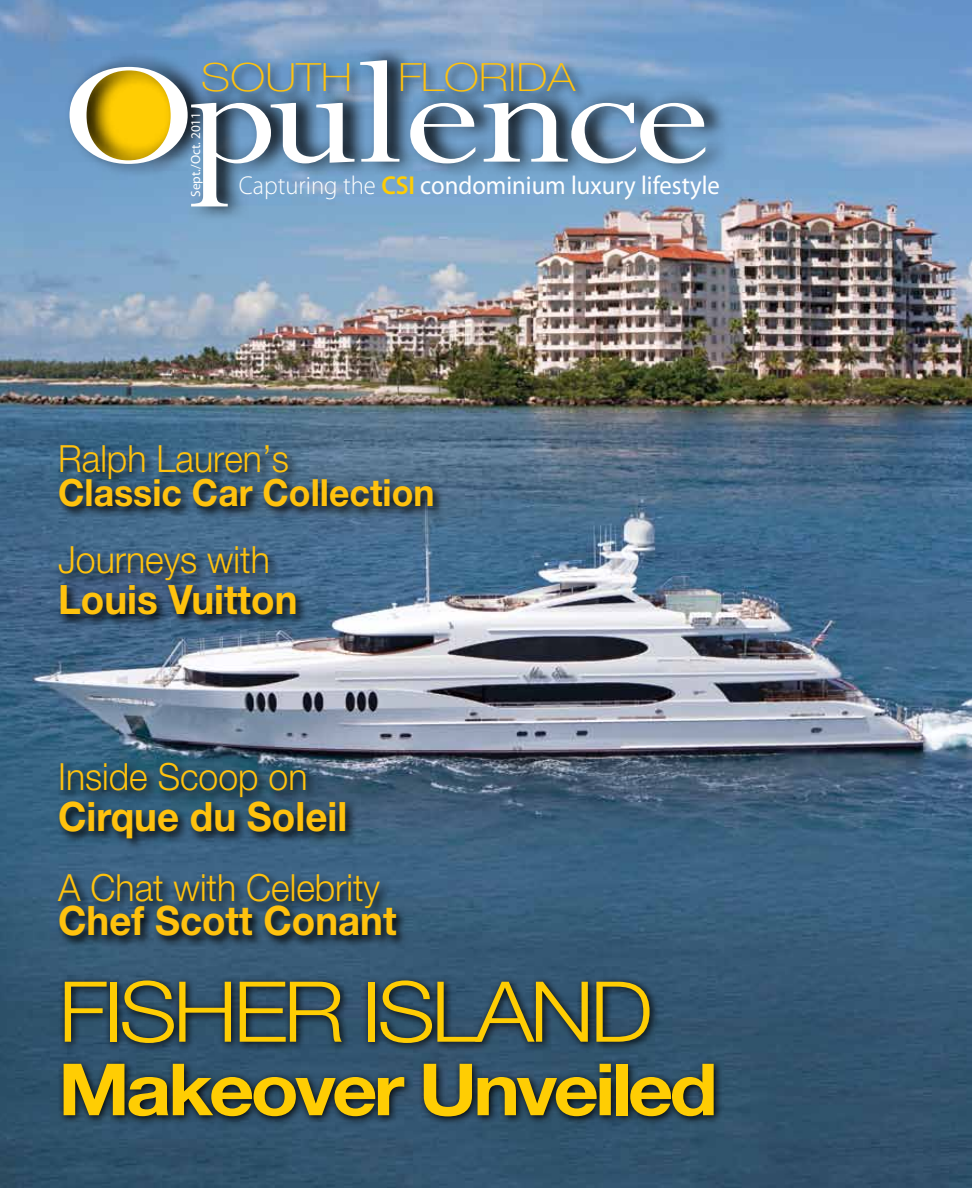
<style>
.page{position:relative;width:972px;height:1188px;background:#fff}
.page>*{position:absolute;margin:0;border:0;box-sizing:border-box;transform-origin:0 0}
.t1{font:161.4px "Perpetua";letter-spacing:-.03em;color:#fff;scale:1.2 1}
.t2{font:300 84px "Helvetica Neue";letter-spacing:-.05em;color:#ffcd03;scale:1.1 1}
.t3{font:700 72px "Helvetica Neue";letter-spacing:-.05em;color:#ffcd03;scale:1.1 1}
.t4{font:700 40.5px "Helvetica Neue";color:#ffc20e;scale:.95 1}
.t5{font:100 39px "Helvetica Neue";color:#ffc20e;scale:1.2 1}
.t6{font:300 37.5px "Helvetica Neue";color:#ffc20e;scale:.95 1}
.t7{font:700 37.5px "Helvetica Neue";color:#ffc20e;scale:.95 1}
.t8{font:25.95px "Myriad Pro";color:#fff;scale:.95 1}
.t9{font:13.35px "Myriad Pro";color:#fff}
.s1{font-weight:300}
.s2{font-weight:600;color:#ffcd03}
</style>
<div class="page">
<img style="left:0;top:0;width:972px;height:1188px">
<div style="left:58px;top:975px;width:666px;height:152px;background:#000;opacity:.98"></div>
<svg style="left:65px;top:45px;width:665px;height:176px;background:#6e8ea3"></svg>
<div style="left:200px;top:59px;width:388px;height:45px;background:#000;opacity:.75"></div>
<svg style="left:55px;top:441px;width:390px;height:507px;background:#4d6880"></svg>
<h1 class="t1" style="left:58px;top:14px;width:546px">Opulence</h1>
<p class="t5" style="left:201px;top:55px;width:314px">SOUTH FLORIDA</p>
<p class="t9" style="left:187px;top:197px;width:87px;rotate:-90deg">Sept./Oct. 2011</p>
<p class="t8" style="left:239px;top:169px;width:508px"><span class="s1">Capturing the</span> <span class="s2">CSI</span> condominium luxury lifestyle</p>
<p class="t6" style="left:58px;top:436px;width:245px">Ralph Lauren’s</p>
<p class="t7" style="left:58px;top:470px;width:398px">Classic Car Collection</p>
<p class="t6" style="left:58px;top:537px;width:224px">Journeys with</p>
<p class="t4" style="left:58px;top:575px;width:253px">Louis Vuitton</p>
<p class="t6" style="left:58px;top:754px;width:264px">Inside Scoop on</p>
<p class="t4" style="left:58px;top:792px;width:306px">Cirque du Soleil</p>
<p class="t6" style="left:58px;top:865px;width:340px">A Chat with Celebrity</p>
<p class="t4" style="left:58px;top:896px;width:358px">Chef Scott Conant</p>
<h2 class="t2" style="left:58px;top:960px;width:542px">FISHER ISLAND</h2>
<h3 class="t3" style="left:58px;top:1045px;width:601px">Makeover Unveiled</h3>
</div>
